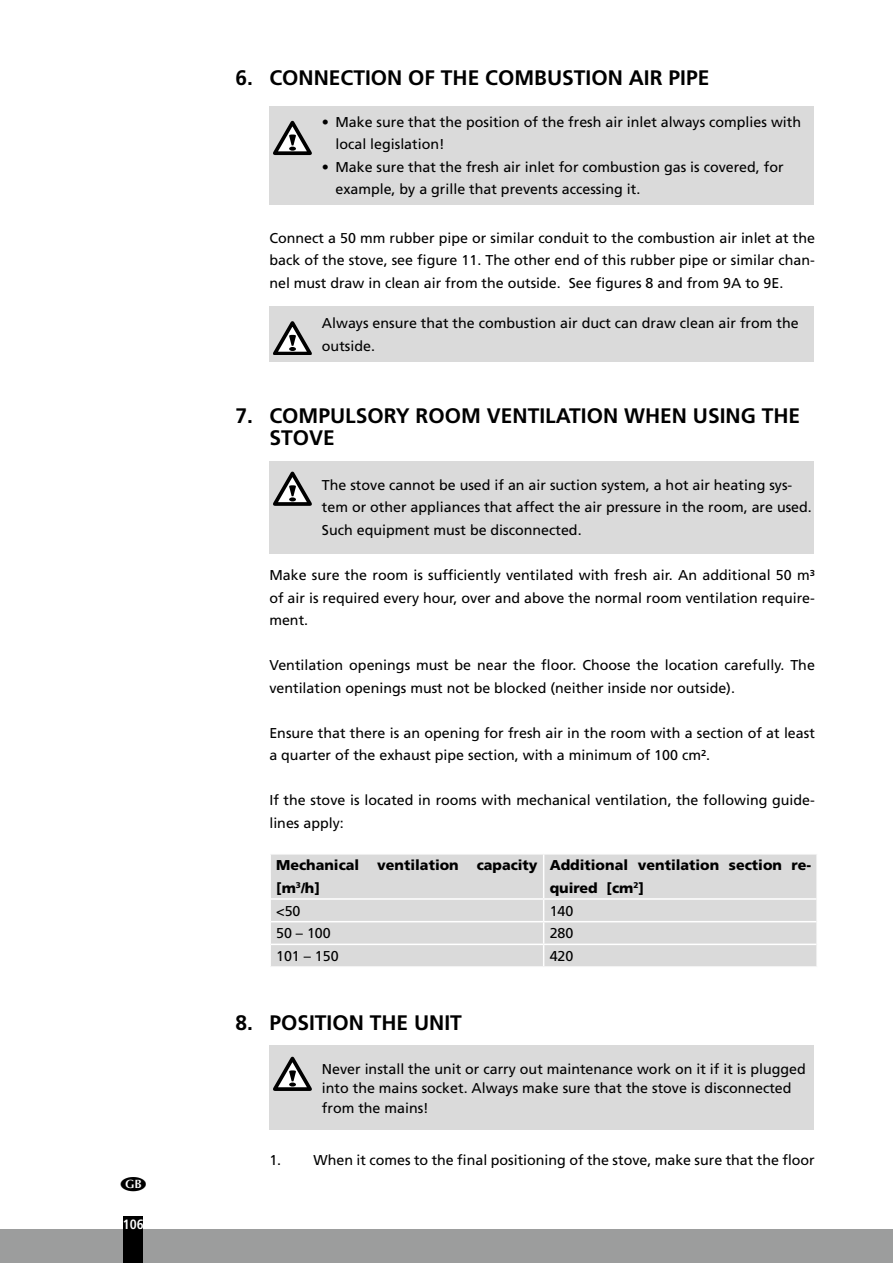
<style>
.page{position:relative;width:893px;height:1263px;background:#fff}
.page>*{position:absolute;margin:0;border:0;box-sizing:border-box;transform-origin:0 0}
.t1{font:700 21px/22.5px "Frutiger LT Std";color:#000}
.t2{font:14.25px/22.5px "Frutiger LT Std";color:#000}
.t3{font:900 14.25px/22.5px "Frutiger LT Std";color:#000}
.t4{font:700 condensed 13.5px "Frutiger LT Std";color:#fff}
</style>
<div class="page">
<div style="left:0;top:1229px;width:893px;height:34px;background:#9c9d9d"></div>
<div style="left:123px;top:1216px;width:20px;height:47px;background:#000"></div>
<div style="left:269px;top:106px;width:51px;height:98px;background:#dadada"></div>
<div style="left:320px;top:106px;width:494px;height:98px;background:#dadada"></div>
<svg style="left:273px;top:120px;width:39px;height:36px"></svg>
<div style="left:269px;top:307px;width:51px;height:55px;background:#dadada"></div>
<div style="left:320px;top:307px;width:494px;height:55px;background:#dadada"></div>
<svg style="left:273px;top:321px;width:39px;height:33px"></svg>
<div style="left:269px;top:461px;width:51px;height:92px;background:#dadada"></div>
<div style="left:320px;top:461px;width:494px;height:92px;background:#dadada"></div>
<svg style="left:273px;top:471px;width:39px;height:35px"></svg>
<div style="left:271px;top:854px;width:545px;height:112px;background:#dadada"></div>
<hr style="left:543px;top:854px;width:1px;height:44px;background:#fff">
<svg style="left:543px;top:900px;width:1px;height:66px"></svg>
<hr style="left:271px;top:898px;width:273px;height:2px;background:#fff">
<hr style="left:544px;top:898px;width:272px;height:2px;background:#fff">
<hr style="left:271px;top:921px;width:273px;height:1px;background:#fff">
<hr style="left:544px;top:921px;width:272px;height:1px;background:#fff">
<hr style="left:271px;top:944px;width:273px;height:1px;background:#fff">
<hr style="left:544px;top:944px;width:272px;height:1px;background:#fff">
<div style="left:269px;top:1046px;width:51px;height:84px;background:#dadada"></div>
<div style="left:320px;top:1046px;width:494px;height:84px;background:#dadada"></div>
<svg style="left:273px;top:1056px;width:39px;height:35px"></svg>
<p class="t4" style="left:123px;top:1216px;width:23px">106</p>
<h1 class="t1" style="left:235px;top:67px;width:475px">6. CONNECTION OF THE COMBUSTION AIR PIPE</h1>
<p class="t2" style="left:335px;top:111px;width:467px;text-indent:-13px">• Make sure that the position of the fresh air inlet always complies with local legislation!</p>
<p class="t2" style="left:335px;top:156px;width:450px;text-indent:-13px">• Make sure that the fresh air inlet for combustion gas is covered, for example, by a grille that prevents accessing it.</p>
<p class="t2" style="left:269px;top:227px;width:547px;text-align:justify">Connect a 50 mm rubber pipe or similar conduit to the combustion air inlet at the back of the stove, see figure 11. The other end of this rubber pipe or similar chan&shy;nel must draw in clean air from the outside. See figures 8 and from 9A to 9E.</p>
<p class="t2" style="left:322px;top:312px;width:478px">Always ensure that the combustion air duct can draw clean air from the outside.</p>
<h1 class="t1" style="left:269px;top:404px;width:532px;text-indent:-34px">7. COMPULSORY ROOM VENTILATION WHEN USING THE<br>STOVE</h1>
<p class="t2" style="left:322px;top:474px;width:491px">The stove cannot be used if an air suction system, a hot air heating sys&shy;tem or other appliances that affect the air pressure in the room, are used.<br>Such equipment must be disconnected.</p>
<p class="t2" style="left:269px;top:564px;width:547px;text-align:justify">Make sure the room is sufficiently ventilated with fresh air. An additional 50 m³ of air is required every hour, over and above the normal room ventilation require&shy;ment.</p>
<p class="t2" style="left:269px;top:654px;width:547px">Ventilation openings must be near the floor. Choose the location carefully. The ventilation openings must not be blocked (neither inside nor outside).</p>
<p class="t2" style="left:269px;top:722px;width:547px">Ensure that there is an opening for fresh air in the room with a section of at least a quarter of the exhaust pipe section, with a minimum of 100 cm².</p>
<p class="t2" style="left:269px;top:789px;width:547px">If the stove is located in rooms with mechanical ventilation, the following guide&shy;lines apply:</p>
<p class="t2" style="left:269px;top:857px;width:547px">If the stove is located in rooms with mechanical ventilation, the following guide-</p>
<p class="t3" style="left:550px;top:854px;width:263px">Additional ventilation section re&shy;quired [cm<sup>2</sup>]</p>
<p class="t3" style="left:276px;top:854px;width:85px">Mechanical</p>
<p class="t3" style="left:377px;top:854px;width:83px">ventilation</p>
<p class="t3" style="left:477px;top:854px;width:62px">capacity</p>
<p class="t3" style="left:276px;top:877px;width:45px">[m<sup>3</sup>/h]</p>
<p class="t2" style="left:276px;top:899px;width:26px">&lt;50</p>
<p class="t2" style="left:550px;top:899px;width:25px">140</p>
<p class="t2" style="left:276px;top:922px;width:56px">50 – 100</p>
<p class="t2" style="left:550px;top:922px;width:25px">280</p>
<p class="t2" style="left:276px;top:945px;width:64px">101 – 150</p>
<p class="t2" style="left:550px;top:945px;width:25px">420</p>
<h1 class="t1" style="left:235px;top:1012px;width:228px">8. POSITION THE UNIT</h1>
<p class="t2" style="left:322px;top:1059px;width:485px;line-height:19.5px">Never install the unit or carry out maintenance work on it if it is plugged into the mains socket. Always make sure that the stove is disconnected from the mains!</p>
<p class="t2" style="left:269px;top:1149px;width:547px">1. When it comes to the final positioning of the stove, make sure that the floor</p>
</div>
